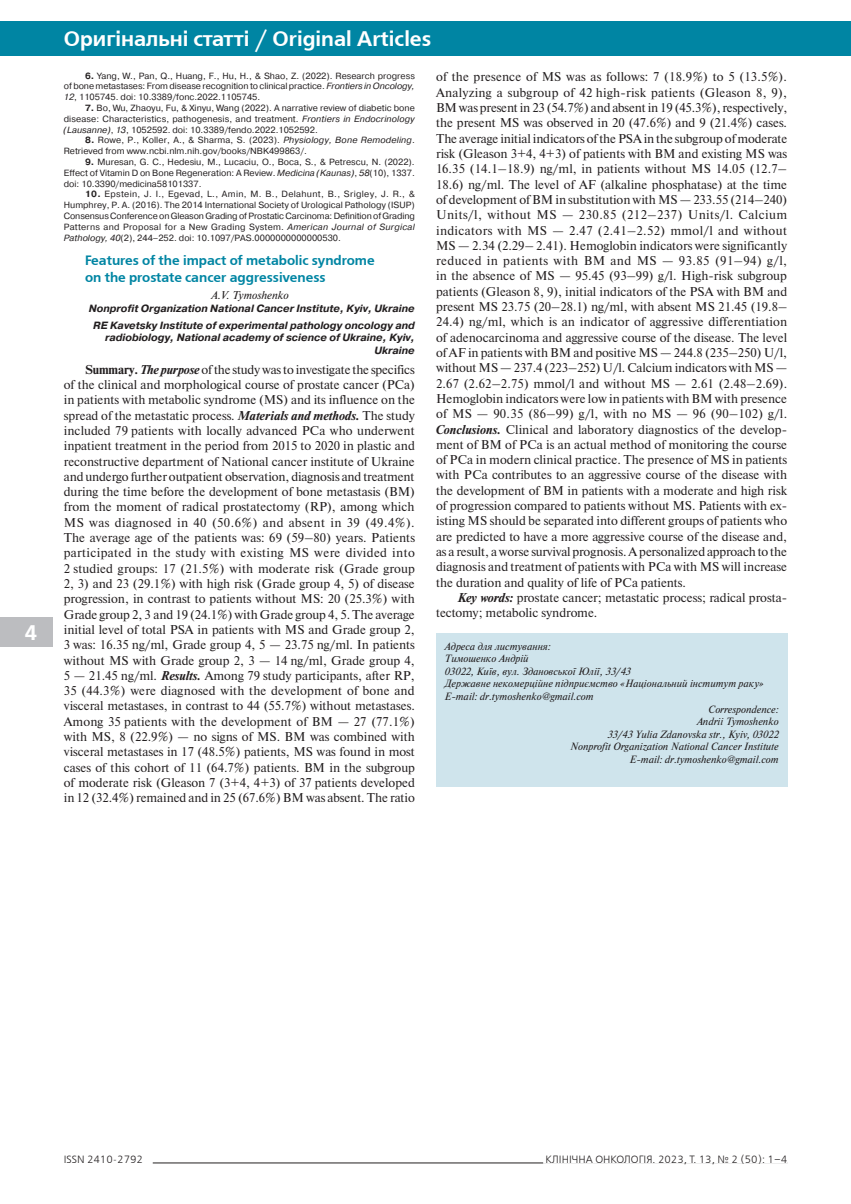
<style>
.page{position:relative;width:851px;height:1204px;background:#fff}
.page>*{position:absolute;margin:0;border:0;box-sizing:border-box;transform-origin:0 0}
.t1{font:700 21px "Free Set C";color:#fff}
.Статья_2{font:700 13.5px/16.2px "Free Set C";color:#0085a3}
.Введение_2{font:12.75px/15.3px "Newton";color:#231f20;text-align:justify}
.Ключевые_слова_2{font:12.75px/15.3px "Newton";color:#231f20}
.Авторы_2{font:italic 11.25px "Newton";color:#231f20}
.t2{font:italic 10.5px "Newton";color:#231f20}
.Организация_2{font:italic 700 10.5px/12.6px "Pragmatica";color:#231f20;text-align:right}
.t3{font:10.5px "Free Set C";color:#231f20}
.Литература{font:9px/10.8px "Pragmatica";color:#231f20;text-align:justify}
.s1{font-weight:700}
.s2{font-style:italic}
.s3{font-weight:700;font-style:italic}
</style>
<div class="page">
<div style="left:0;top:21px;width:850px;height:34px;background:#0085a3"></div>
<div style="left:0;top:617px;width:32px;height:29px;background:#bcbdc0"></div>
<div style="left:9px;top:617px;width:44px;height:29px;background:#bcbdc0"></div>
<hr style="left:153px;top:1162px;width:634px;height:1px;background:#231f20">
<div style="left:543px;top:1154px;width:244px;height:9px;background:#fff"></div>
<div style="left:436px;top:633px;width:351px;height:154px;background:#cfe4ec"></div>
<h1 class="t1" style="left:24px;top:620px;width:14px">4</h1>
<h1 class="t1" style="left:64px;top:27px;width:369px">Оригінальні статті / Original Articles</h1>
<p class="Литература" style="left:64px;top:70px;width:352px;text-indent:21px"><span class="s1">6.</span> Yang, W., Pan, Q., Huang, F., Hu, H., &amp; Shao, Z. (2022). Research progress of bone metastases: From disease recognition to clinical practice. <span class="s2">Frontiers in Oncology, 12</span>, 1105745. doi: 10.3389/fonc.2022.1105745.</p>
<p class="Литература" style="left:64px;top:103px;width:352px;text-indent:21px"><span class="s1">7.</span> Bo, Wu, Zhaoyu, Fu, &amp; Xinyu, Wang (2022). A narrative review of diabetic bone disease: Characteristics, pathogenesis, and treatment. <span class="s2">Frontiers in Endocrinology (Lausanne)</span>, <span class="s2">13</span>, 1052592. doi: 10.3389/fendo.2022.1052592.</p>
<p class="Литература" style="left:64px;top:135px;width:352px;text-indent:21px"><span class="s1">8.</span> Rowe, P., Koller, A., &amp; Sharma, S. (2023). <span class="s2">Physiology, Bone Remodeling</span>.<br>Retrieved from www.ncbi.nlm.nih.gov/books/NBK499863/.</p>
<p class="Литература" style="left:64px;top:157px;width:352px;text-indent:21px"><span class="s1">9.</span> Muresan, G. C., Hedesiu, M., Lucaciu, O., Boca, S., &amp; Petrescu, N. (2022).<br>Effect of Vitamin D on Bone Regeneration: A Review. <span class="s2">Medicina (Kaunas)</span>, <span class="s2">58</span>(10), 1337. doi: 10.3390/medicina58101337.</p>
<p class="Литература" style="left:64px;top:189px;width:352px;text-indent:21px"><span class="s1">10.</span> Epstein, J. I., Egevad, L., Amin, M. B., Delahunt, B., Srigley, J. R., &amp; Humphrey, P. A. (2016). The 2014 International Society of Urological Pathology (ISUP)<br>Consensus Conference on Gleason Grading of Prostatic Carcinoma: Definition of Grading Patterns and Proposal for a New Grading System. <span class="s2">American Journal of Surgical Pathology, 40</span>(2), 244–252. doi: 10.1097/PAS.0000000000000530.</p>
<p class="Статья_2" style="left:85px;top:253px;width:291px">Features of the impact of metabolic syndrome on the prostate cancer aggressiveness</p>
<p class="Авторы_2" style="left:211px;top:288px;width:79px">A.V. Tymoshenko</p>
<p class="Организация_2" style="left:89px;top:302px;width:327px">Nonprofit Organization National Cancer Institute, Kyiv, Ukraine</p>
<p class="Организация_2" style="left:93px;top:319px;width:323px">RE Kavetsky Institute of experimental pathology oncology and radiobiology, National academy of science of Ukraine, Kyiv,<br>Ukraine</p>
<p class="Введение_2" style="left:64px;top:361px;width:353px;text-indent:21px"><span class="s1">Summary.</span> <span class="s3">The purpose</span> of the study was to investigate the specifics of the clinical and morphological course of prostate cancer (PCa) in patients with metabolic syndrome (MS) and its influence on the spread of the metastatic process. <span class="s3">Materials and methods.</span> The study included 79 patients with locally advanced PCa who underwent inpatient treatment in the period from 2015 to 2020 in plastic and reconstructive department of National cancer institute of Ukraine and undergo further outpatient observation, diagnosis and treatment during the time before the development of bone metastasis (BM) from the moment of radical prostatectomy (RP), among which MS was diagnosed in 40 (50.6%) and absent in 39 (49.4%).<br>The average age of the patients was: 69 (59–80) years. Patients participated in the study with existing MS were divided into 2 studied groups: 17 (21.5%) with moderate risk (Grade group 2, 3) and 23 (29.1%) with high risk (Grade group 4, 5) of disease progression, in contrast to patients without MS: 20 (25.3%) with Grade group 2, 3 and 19 (24.1%) with Grade group 4, 5. The average initial level of total PSA in patients with MS and Grade group 2, 3 was: 16.35 ng/ml, Grade group 4, 5 — 23.75 ng/ml. In patients without MS with Grade group 2, 3 — 14 ng/ml, Grade group 4, 5 — 21.45 ng/ml. <span class="s3">Results.</span> Among 79 study participants, after RP, 35 (44.3%) were diagnosed with the development of bone and visceral metastases, in contrast to 44 (55.7%) without metastases.<br>Among 35 patients with the development of BM — 27 (77.1%) with MS, 8 (22.9%) — no signs of MS. BM was combined with visceral metastases in 17 (48.5%) patients, MS was found in most cases of this cohort of 11 (64.7%) patients. BM in the subgroup of moderate risk (Gleason 7 (3+4, 4+3) of 37 patients developed in 12 (32.4%) remained and in 25 (67.6%) BM was absent. The ratio</p>
<p class="Введение_2" style="left:436px;top:69px;width:352px">of the presence of MS was as follows: 7 (18.9%) to 5 (13.5%).<br>Analyzing a subgroup of 42 high-risk patients (Gleason 8, 9), BM was present in 23 (54.7%) and absent in 19 (45.3%), respectively, the present MS was observed in 20 (47.6%) and 9 (21.4%) cases.<br>The average initial indicators of the PSA in the subgroup of moderate risk (Gleason 3+4, 4+3) of patients with BM and existing MS was 16.35 (14.1–18.9) ng/ml, in patients without MS 14.05 (12.7– 18.6) ng/ml. The level of AF (alkaline phosphatase) at the time of development of BM in substitution with MS — 233.55 (214–240)<br>Units/l, without MS — 230.85 (212–237) Units/l. Calcium indicators with MS — 2.47 (2.41–2.52) mmol/l and without MS — 2.34 (2.29– 2.41). Hemoglobin indicators were significantly reduced in patients with BM and MS — 93.85 (91–94) g/l, in the absence of MS — 95.45 (93–99) g/l. High-risk subgroup patients (Gleason 8, 9), initial indicators of the PSA with BM and present MS 23.75 (20–28.1) ng/ml, with absent MS 21.45 (19.8– 24.4) ng/ml, which is an indicator of aggressive differentiation of adenocarcinoma and aggressive course of the disease. The level of AF in patients with BM and positive MS — 244.8 (235–250) U/l, without MS — 237.4 (223–252) U/l. Calcium indicators with MS — 2.67 (2.62–2.75) mmol/l and without MS — 2.61 (2.48–2.69).<br>Hemoglobin indicators were low in patients with BM with presence of MS — 90.35 (86–99) g/l, with no MS — 96 (90–102) g/l.<br><span class="s3">Conclusions.</span> Clinical and laboratory diagnostics of the develop&shy;ment of BM of PCa is an actual method of monitoring the course of PCa in modern clinical practice. The presence of MS in patients with PCa contributes to an aggressive course of the disease with the development of BM in patients with a moderate and high risk of progression compared to patients without MS. Patients with ex&shy;isting MS should be separated into different groups of patients who are predicted to have a more aggressive course of the disease and, as a result, a worse survival prognosis. A personalized approach to the diagnosis and treatment of patients with PCa with MS will increase the duration and quality of life of PCa patients.</p>
<p class="Ключевые_слова_2" style="left:436px;top:589px;width:352px;text-indent:21px"><span class="s3">Key words:</span> prostate cancer; metastatic process; radical prosta&shy;tectomy; metabolic syndrome.</p>
<p class="t2" style="left:444px;top:639px;width:108px">Адреса для листування:</p>
<p class="t2" style="left:444px;top:652px;width:85px">Тимошенко Андрій</p>
<p class="t2" style="left:444px;top:664px;width:188px">03022, Київ, вул. Здановської Юлії, 33/43</p>
<p class="t2" style="left:444px;top:677px;width:321px">Державне некомерційне підприємство «Національний інститут раку»</p>
<p class="t2" style="left:444px;top:689px;width:150px">E-mail: dr.tymoshenko@gmail.com</p>
<p class="t2" style="left:708px;top:702px;width:72px">Correspondence:</p>
<p class="t2" style="left:696px;top:715px;width:83px">Andrii Tymoshenko</p>
<p class="t2" style="left:607px;top:727px;width:173px">33/43 Yulia Zdanovska str., Kyiv, 03022</p>
<p class="t2" style="left:570px;top:740px;width:210px">Nonprofit Organization National Cancer Institute</p>
<p class="t2" style="left:629px;top:752px;width:150px">E-mail: dr.tymoshenko@gmail.com</p>
<p class="t3" style="left:64px;top:1153px;width:81px">ISSN 2410-2792</p>
<p class="t3" style="left:545px;top:1153px;width:243px">КЛІНІЧНА ОНКОЛОГІЯ. 2023, Т. 13, № 2 (50): 1–4</p>
</div>
